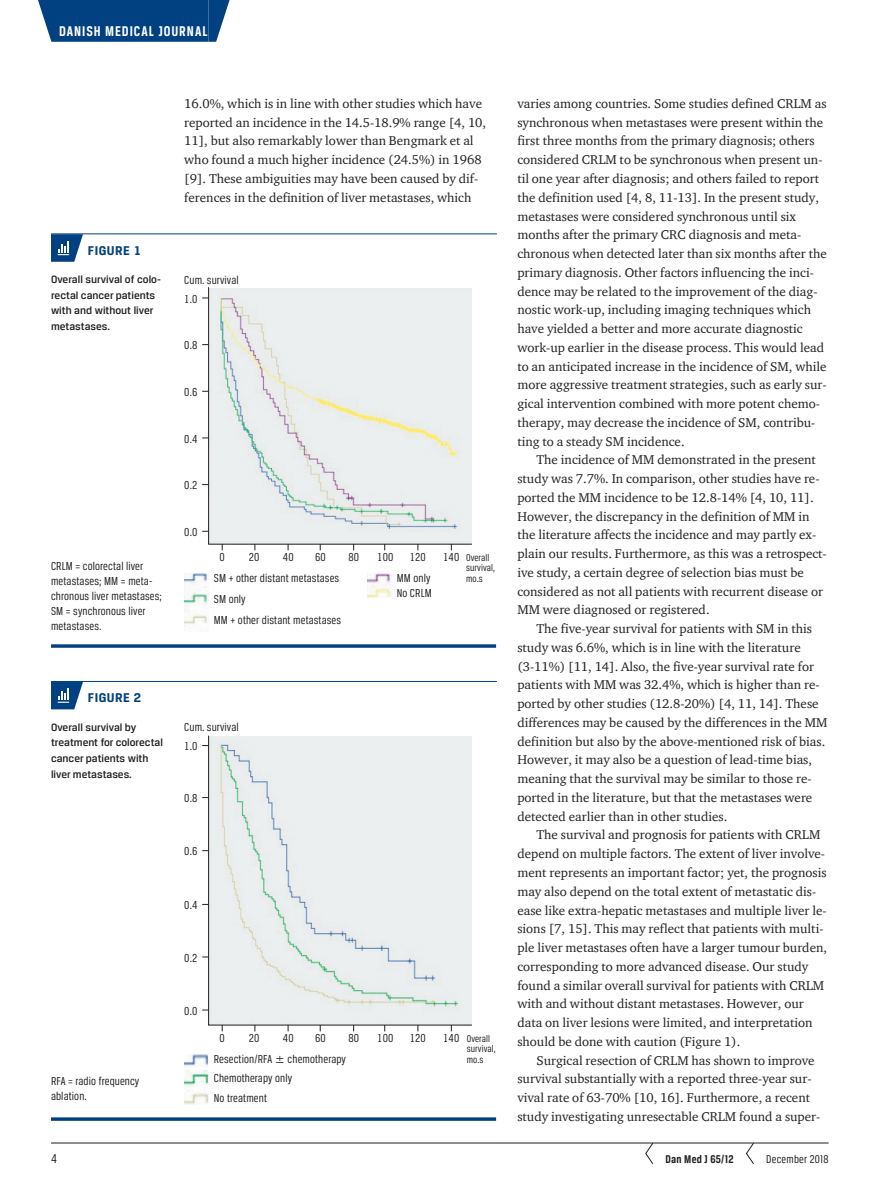
<style>
.page{position:relative;width:893px;height:1191px;background:#fff}
.page>*{position:absolute;margin:0;border:0;box-sizing:border-box;transform-origin:0 0}
.t1{font:700 15px "Breuer Condensed";letter-spacing:.065em;color:#fff}
.t2{font:700 13.5px "Breuer Text";color:#014081}
.t3{font:13.5px "Breuer Condensed";color:#231f20}
.t4{font:13.05px/18.8px "ITC Charter Com";color:#231f20}
.t5{font:12.3px/15px "Breuer Condensed";letter-spacing:.01em;color:#231f20}
.t6{font:700 12px "Breuer Condensed";letter-spacing:.02em;color:#231f20}
.t7{font:12px "Breuer Condensed";letter-spacing:.02em;color:#231f20}
.t8{font:500 11.25px/15.8px "Breuer Text";color:#231f20}
.t9{font:10.5px/10.5px "Breuer Condensed";letter-spacing:.01em;color:#231f20}
.s1{font-family:"ITC Charter Com"}
</style>
<div class="page">
<hr style="left:51px;top:1142px;width:778px;height:1px;background:#231f20">
<div style="left:59px;top:0;width:150px;height:42px;background:#014081"></div>
<svg style="left:38px;top:0;width:21px;height:42px"></svg>
<svg style="left:209px;top:0;width:21px;height:42px"></svg>
<svg style="left:645px;top:1142px;width:9px;height:22px"></svg>
<svg style="left:746px;top:1142px;width:8px;height:22px"></svg>
<hr style="left:51px;top:233px;width:37px;height:1px;background:#014081">
<hr style="left:88px;top:233px;width:409px;height:1px;background:#014081">
<svg style="left:51px;top:234px;width:32px;height:28px"></svg>
<img style="left:185px;top:573px;width:23px;height:55px">
<img style="left:368px;top:573px;width:23px;height:24px">
<svg style="left:208px;top:287px;width:264px;height:258px;background:#e6eae9"></svg>
<svg style="left:51px;top:644px;width:445px;height:4px;background:#235992"></svg>
<hr style="left:51px;top:681px;width:37px;height:1px;background:#014081">
<hr style="left:88px;top:681px;width:409px;height:1px;background:#014081">
<svg style="left:51px;top:682px;width:32px;height:27px"></svg>
<img style="left:184px;top:1054px;width:24px;height:12px">
<img style="left:184px;top:1070px;width:24px;height:34px">
<svg style="left:208px;top:735px;width:264px;height:290px;background:#e7ebec"></svg>
<hr style="left:51px;top:1117px;width:445px;height:3px;background:#014081">
<p class="t1" style="left:59px;top:23px;width:150px">DANISH MEDICAL JOURNAL</p>
<p class="t2" style="left:88px;top:242px;width:15px">FIGURE</p>
<p class="t2" style="left:134px;top:242px;width:9px">1</p>
<p class="t8" style="left:51px;top:271px;width:111px">Overall survival of colo&shy;rectal cancer patients with and without liver metastases.</p>
<p class="t5" style="left:51px;top:558px;width:113px">CRLM = colorectal liver metastases; MM = meta&shy;chronous liver metastases;<br>SM = synchronous liver metastases.</p>
<p class="t2" style="left:88px;top:690px;width:15px">FIGURE</p>
<p class="t2" style="left:134px;top:690px;width:9px">2</p>
<p class="t8" style="left:51px;top:719px;width:113px">Overall survival by treatment for colorectal cancer patients with liver metastases.</p>
<p class="t5" style="left:51px;top:1073px;width:90px">RFA = radio frequency ablation.</p>
<p class="t3" style="left:51px;top:1150px;width:7px">4</p>
<p class="t4" style="left:184px;top:94px;width:303px">16.0%, which is in line with other studies which have reported an incidence in the 14.5-18.9% range [4, 10, 11], but also remarkably lower than Bengmark et al who found a much higher incidence (24.5%) in 1968 [9]. These ambiguities may have been caused by dif&shy;ferences in the definition of liver metastases, which</p>
<p class="t4" style="left:517px;top:94px;width:311px">varies among countries. Some studies defined CRLM as synchronous when metastases were present within the first three months from the primary diagnosis; others considered CRLM to be synchronous when present un&shy;til one year after diagnosis; and others failed to report the definition used [4, 8, 11-13]. In the present study, metastases were considered synchronous until six months after the primary CRC diagnosis and meta&shy;chronous when detected later than six months after the primary diagnosis. Other factors influencing the inci&shy;dence may be related to the improvement of the diag&shy;nostic work-up, including imaging techniques which have yielded a better and more accurate diagnostic work-up earlier in the disease process. This would lead to an anticipated increase in the incidence of SM, while more aggressive treatment strategies, such as early sur&shy;gical intervention combined with more potent chemo&shy;therapy, may decrease the incidence of SM, contribu&shy;ting to a steady SM incidence.</p>
<p class="t4" style="left:517px;top:450px;width:310px;text-indent:19px">The incidence of MM demonstrated in the present study was 7.7%. In comparison, other studies have re&shy;ported the MM incidence to be 12.8-14% [4, 10, 11].<br>However, the discrepancy in the definition of MM in the literature affects the incidence and may partly ex&shy;plain our results. Furthermore, as this was a retrospect&shy;ive study, a certain degree of selection bias must be considered as not all patients with recurrent disease or MM were diagnosed or registered.</p>
<p class="t4" style="left:517px;top:619px;width:311px;text-indent:19px">The five-year survival for patients with SM in this study was 6.6%, which is in line with the literature (3-11%) [11, 14]. Also, the five-year survival rate for patients with MM was 32.4%, which is higher than re&shy;ported by other studies (12.8-20%) [4, 11, 14]. These differences may be caused by the differences in the MM definition but also by the above-mentioned risk of bias.<br>However, it may also be a question of lead-time bias, meaning that the survival may be similar to those re&shy;ported in the literature, but that the metastases were detected earlier than in other studies.</p>
<p class="t4" style="left:517px;top:825px;width:311px;text-indent:19px">The survival and prognosis for patients with CRLM depend on multiple factors. The extent of liver involve&shy;ment represents an important factor; yet, the prognosis may also depend on the total extent of metastatic dis&shy;ease like extra-hepatic metastases and multiple liver le&shy;sions [7, 15]. This may reflect that patients with multi&shy;ple liver metastases often have a larger tumour burden, corresponding to more advanced disease. Our study found a similar overall survival for patients with CRLM with and without distant metastases. However, our data on liver lesions were limited, and interpretation should be done with caution (Figure 1).</p>
<p class="t4" style="left:517px;top:1050px;width:304px;text-indent:19px">Surgical resection of CRLM has shown to improve survival substantially with a reported three-year sur&shy;vival rate of 63-70% [10, 16]. Furthermore, a recent study investigating unresectable CRLM found a super-</p>
<p class="t5" style="left:184px;top:272px;width:56px">Cum. survival</p>
<p class="t5" style="left:184px;top:291px;width:15px">1.0</p>
<p class="t5" style="left:184px;top:337px;width:15px">0.8</p>
<p class="t5" style="left:184px;top:384px;width:15px">0.6</p>
<p class="t5" style="left:184px;top:431px;width:15px">0.4</p>
<p class="t5" style="left:184px;top:477px;width:15px">0.2</p>
<p class="t5" style="left:184px;top:524px;width:15px">0.0</p>
<p class="t5" style="left:220px;top:549px;width:7px">0</p>
<p class="t5" style="left:249px;top:549px;width:12px">20</p>
<p class="t5" style="left:283px;top:549px;width:12px">40</p>
<p class="t5" style="left:315px;top:549px;width:12px">60</p>
<p class="t5" style="left:348px;top:549px;width:12px">80</p>
<p class="t5" style="left:377px;top:549px;width:18px">100</p>
<p class="t5" style="left:410px;top:549px;width:18px">120</p>
<p class="t5" style="left:443px;top:549px;width:18px">140</p>
<p class="t9" style="left:466px;top:552px;width:31px">Overall survival,</p>
<p class="t5" style="left:214px;top:570px;width:127px">SM + other distant metastases</p>
<p class="t5" style="left:397px;top:570px;width:35px">MM only</p>
<p class="t9" style="left:466px;top:573px;width:18px">mo.s</p>
<p class="t5" style="left:214px;top:592px;width:33px">SM only</p>
<p class="t5" style="left:397px;top:585px;width:37px">No CRLM</p>
<p class="t5" style="left:214px;top:612px;width:129px">MM + other distant metastases</p>
<p class="t5" style="left:184px;top:719px;width:56px">Cum. survival</p>
<p class="t5" style="left:184px;top:738px;width:15px">1.0</p>
<p class="t5" style="left:184px;top:790px;width:15px">0.8</p>
<p class="t5" style="left:184px;top:843px;width:15px">0.6</p>
<p class="t5" style="left:184px;top:897px;width:15px">0.4</p>
<p class="t5" style="left:184px;top:950px;width:15px">0.2</p>
<p class="t5" style="left:184px;top:1003px;width:15px">0.0</p>
<p class="t5" style="left:220px;top:1030px;width:7px">0</p>
<p class="t5" style="left:249px;top:1030px;width:12px">20</p>
<p class="t5" style="left:283px;top:1030px;width:12px">40</p>
<p class="t5" style="left:315px;top:1030px;width:12px">60</p>
<p class="t5" style="left:348px;top:1030px;width:12px">80</p>
<p class="t5" style="left:377px;top:1030px;width:18px">100</p>
<p class="t5" style="left:410px;top:1030px;width:18px">120</p>
<p class="t5" style="left:443px;top:1030px;width:18px">140</p>
<p class="t9" style="left:467px;top:1033px;width:31px">Overall survival,</p>
<p class="t5" style="left:214px;top:1051px;width:134px">Resection/RFA <span class="s1">±</span> chemotherapy</p>
<p class="t9" style="left:467px;top:1054px;width:18px">mo.s</p>
<p class="t5" style="left:214px;top:1068px;width:80px;line-height:19.5px">Chemotherapy only<br>No treatment</p>
<p class="t6" style="left:666px;top:1152px;width:70px">Dan Med J 65/12</p>
<p class="t7" style="left:766px;top:1152px;width:64px">December 2018</p>
</div>
